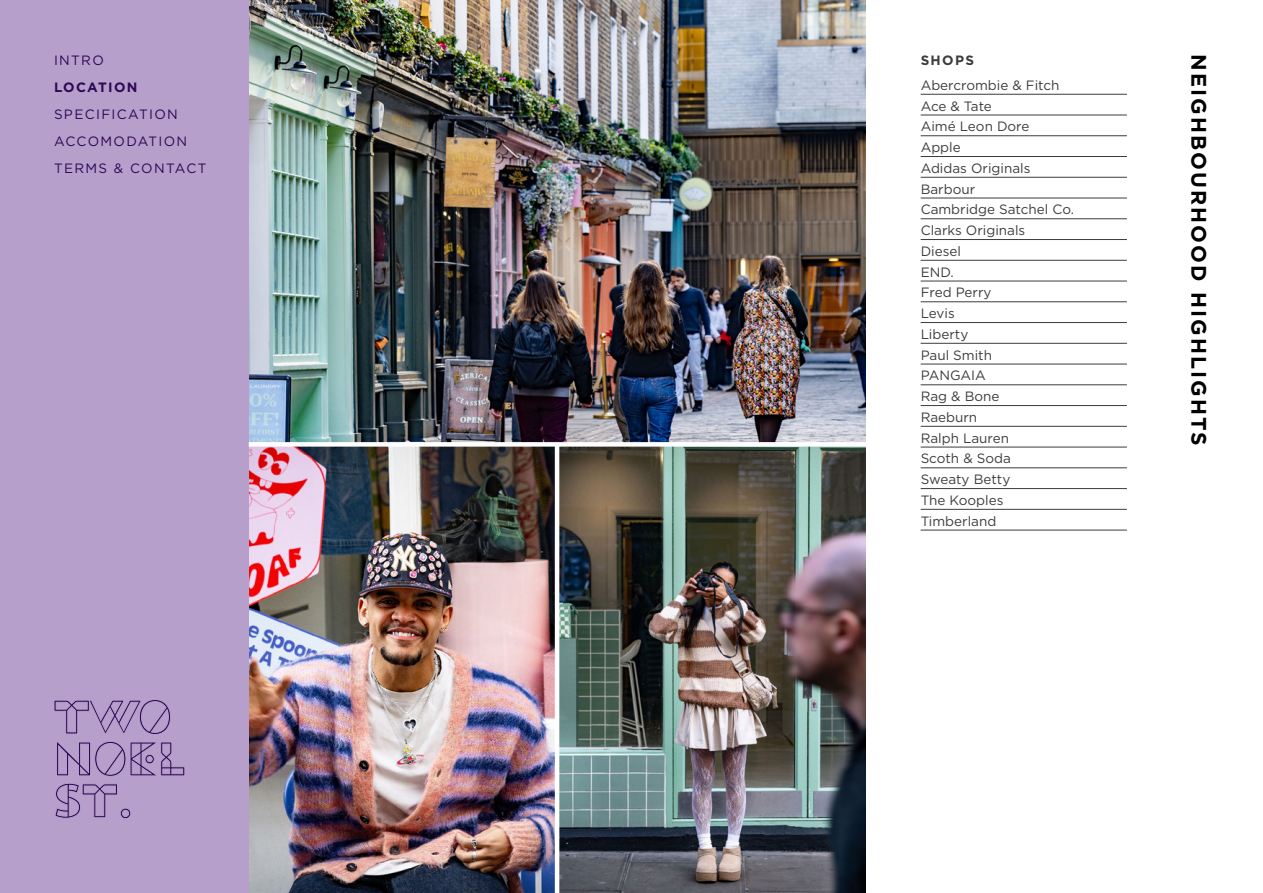
<style>
.page{position:relative;width:1263px;height:893px;background:#fff}
.page>*{position:absolute;margin:0;border:0;box-sizing:border-box;transform-origin:0 0}
.t1{font:700 21px "Gotham";letter-spacing:.1em;color:#000}
.t2{font:13.5px/20.7px "Gotham";color:#3c3c3b}
.t3{font:13.5px/27px "Gotham";letter-spacing:.1em;color:#2d0854}
.t4{font:700 13.5px "Gotham";letter-spacing:.1em;color:#2d0854}
.t5{font:700 13.5px "Gotham";letter-spacing:.1em;color:#3c3c3b}
</style>
<div class="page">
<img style="left:249px;top:0;width:616px;height:893px">
<hr style="left:921px;top:94px;width:206px;height:1px;background:#3c3c3b">
<hr style="left:921px;top:115px;width:206px;height:1px;background:#3c3c3b">
<hr style="left:921px;top:135px;width:206px;height:1px;background:#3c3c3b">
<hr style="left:921px;top:156px;width:206px;height:1px;background:#3c3c3b">
<hr style="left:921px;top:177px;width:206px;height:1px;background:#3c3c3b">
<hr style="left:921px;top:198px;width:206px;height:1px;background:#3c3c3b">
<hr style="left:921px;top:219px;width:206px;height:1px;background:#3c3c3b">
<hr style="left:921px;top:239px;width:206px;height:1px;background:#3c3c3b">
<hr style="left:921px;top:260px;width:206px;height:1px;background:#3c3c3b">
<hr style="left:921px;top:281px;width:206px;height:1px;background:#3c3c3b">
<hr style="left:921px;top:302px;width:206px;height:1px;background:#3c3c3b">
<hr style="left:921px;top:322px;width:206px;height:1px;background:#3c3c3b">
<hr style="left:921px;top:343px;width:206px;height:1px;background:#3c3c3b">
<hr style="left:921px;top:364px;width:206px;height:1px;background:#3c3c3b">
<hr style="left:921px;top:385px;width:206px;height:1px;background:#3c3c3b">
<hr style="left:921px;top:405px;width:206px;height:1px;background:#3c3c3b">
<hr style="left:921px;top:426px;width:206px;height:1px;background:#3c3c3b">
<hr style="left:921px;top:447px;width:206px;height:1px;background:#3c3c3b">
<hr style="left:921px;top:468px;width:206px;height:1px;background:#3c3c3b">
<hr style="left:921px;top:488px;width:206px;height:1px;background:#3c3c3b">
<hr style="left:921px;top:509px;width:206px;height:1px;background:#3c3c3b">
<hr style="left:921px;top:530px;width:206px;height:1px;background:#3c3c3b">
<div style="left:0;top:0;width:249px;height:893px;background:#b79fcc"></div>
<svg style="left:54px;top:700px;width:131px;height:76px"></svg>
<svg style="left:55px;top:783px;width:76px;height:36px"></svg>
<hr style="left:555px;top:444px;width:4px;height:449px;background:#fff">
<div style="left:249px;top:442px;width:627px;height:5px;background:#fff"></div>
<p class="t3" style="left:54px;top:46px;width:51px">INTRO</p>
<p class="t4" style="left:54px;top:78px;width:85px">LOCATION</p>
<p class="t3" style="left:54px;top:100px;width:154px">SPECIFICATION<br>ACCOMODATION<br>TERMS &amp; CONTACT</p>
<p class="t5" style="left:921px;top:51px;width:55px">SHOPS</p>
<p class="t2" style="left:921px;top:74px;width:155px">Abercrombie &amp; Fitch<br>Ace &amp; Tate<br>Aimé Leon Dore<br>Apple<br>Adidas Originals<br>Barbour<br>Cambridge Satchel Co.<br>Clarks Originals<br>Diesel<br>END.<br>Fred Perry<br>Levis<br>Liberty<br>Paul Smith<br>PANGAIA<br>Rag &amp; Bone<br>Raeburn<br>Ralph Lauren<br>Scoth &amp; Soda<br>Sweaty Betty<br>The Kooples<br>Timberland</p>
<h1 class="t1" style="left:1213px;top:54px;width:393px;rotate:90deg">NEIGHBOURHOOD HIGHLIGHTS</h1>
</div>
